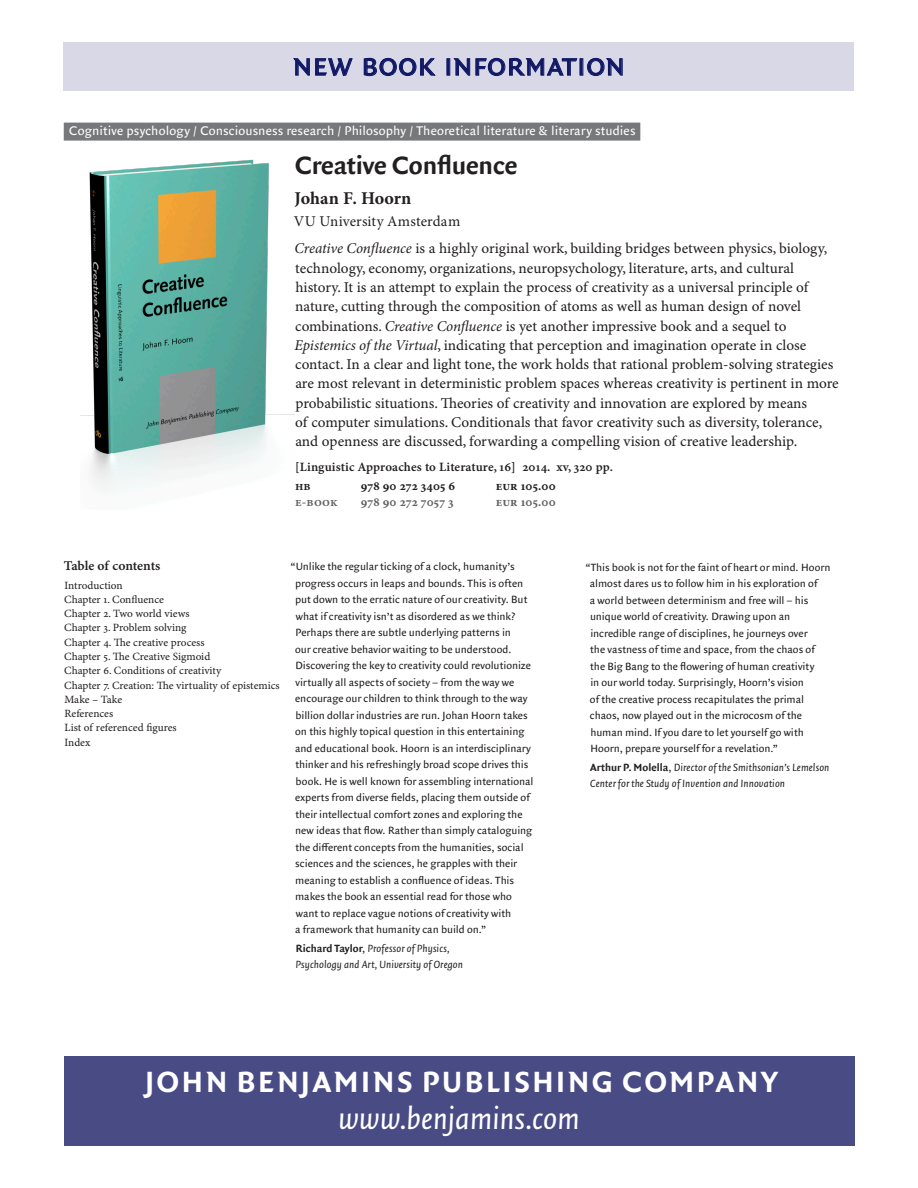
<style>
.page{position:relative;width:918px;height:1188px;background:#fff}
.page>*{position:absolute;margin:0;border:0;box-sizing:border-box;transform-origin:0 0}
.t1{font:33px "Quadraat Sans Small Caps";letter-spacing:.005em;color:#101865}
.t2{font:italic 33px "Quadraat Sans";letter-spacing:-.005em;color:#fff}
.t3{font:700 31.5px "Quadraat Sans";letter-spacing:.085em;color:#fff}
.t4{font:700 27px "Quadraat Sans";letter-spacing:-.005em;color:#231f20}
.authors{font:700 18px "Minion Pro";color:#231f20}
.blurb{font:15px/19.4px "Minion Pro Capt";color:#231f20}
.affiliation{font:15px "Minion Pro";letter-spacing:.01em;color:#231f20}
.subjects{font:13.5px "Quadraat Sans";letter-spacing:.01em;color:#fff}
.toc_heading{font:13.5px "Minion Pro Semibold Capt";letter-spacing:-.01em;color:#231f20}
.series{font:12.75px "Minion Pro Semibold Capt";letter-spacing:.01em;color:#231f20}
.editionworld{font:700 12.75px "Minion Pro";letter-spacing:.01em;color:#231f20}
.edition-e-book{font:700 12.75px "Minion Pro";letter-spacing:.01em;color:#636366}
.edition-e-book-2{font:12.75px "Minion Pro Semibold Capt";color:#636366}
.editionworld-2{font:12.75px "Minion Pro Semibold Capt";color:#231f20}
.quote{font:11.25px/16.5px "Quadraat Sans";letter-spacing:.005em;color:#231f20}
.quotesource{font:italic 11.25px/16.5px "Quadraat Sans";letter-spacing:.01em;color:#231f20}
.toc_title{font:11.1px "Minion Pro Capt";color:#231f20}
.s1{font-family:"Minion Pro";font-style:italic}
.s2{font-weight:700;font-style:normal}
.s3{font-style:normal}
</style>
<div class="page">
<div style="left:64px;top:43px;width:790px;height:48px;background:#d8d8e7"></div>
<svg style="left:293px;top:58px;width:60px;height:18px"></svg>
<svg style="left:364px;top:58px;width:71px;height:18px"></svg>
<svg style="left:453px;top:58px;width:124px;height:18px"></svg>
<svg style="left:587px;top:58px;width:36px;height:18px"></svg>
<div style="left:64px;top:1056px;width:790px;height:89px;background:#494b84"></div>
<div style="left:64px;top:123px;width:576px;height:18px;background:#76787b"></div>
<img style="left:80px;top:159px;width:215px;height:335px">
<p class="t1" style="left:293px;top:46px;width:335px">new book information</p>
<p class="subjects" style="left:69px;top:123px;width:568px">Cognitive psychology / Consciousness research / Philosophy / Theoretical literature &amp; literary studies</p>
<p class="t4" style="left:295px;top:150px;width:224px">Creative Confluence</p>
<p class="authors" style="left:295px;top:186px;width:118px">Johan F. Hoorn</p>
<p class="affiliation" style="left:294px;top:211px;width:168px">VU University Amsterdam</p>
<p class="blurb" style="left:295px;top:240px;width:546px"><span class="s1">Creative Confluence</span> is a highly original work, building bridges between physics, biology, technology, economy, organizations, neuropsychology, literature, arts, and cultural history. It is an attempt to explain the process of creativity as a universal principle of nature, cutting through the composition of atoms as well as human design of novel combinations. <span class="s1">Creative Confluence</span> is yet another impressive book and a sequel to <span class="s1">Epistemics of the Virtual</span>, indicating that perception and imagination operate in close contact. In a clear and light tone, the work holds that rational problem-solving strategies are most relevant in deterministic problem spaces whereas creativity is pertinent in more probabilistic situations. Theories of creativity and innovation are explored by means<br>of computer simulations. Conditionals that favor creativity such as diversity, tolerance, and openness are discussed, forwarding a compelling vision of creative leadership.</p>
<p class="series" style="left:295px;top:459px;width:319px">[Linguistic Approaches to Literature, 16] 2014. xv, 320 pp.</p>
<p class="editionworld-2" style="left:295px;top:478px;width:17px">Hb</p>
<p class="editionworld" style="left:361px;top:477px;width:96px">978 90 272 3405 6</p>
<p class="editionworld" style="left:496px;top:477px;width:61px">EUR 105.00</p>
<p class="edition-e-book-2" style="left:295px;top:494px;width:44px">E-book</p>
<p class="edition-e-book" style="left:361px;top:493px;width:95px">978 90 272 7057 3</p>
<p class="edition-e-book" style="left:496px;top:493px;width:61px">EUR 105.00</p>
<p class="toc_heading" style="left:64px;top:558px;width:98px">Table of contents</p>
<p class="toc_title" style="left:65px;top:578px;width:60px">Introduction</p>
<p class="toc_title" style="left:64px;top:593px;width:101px">Chapter 1. Confluence</p>
<p class="toc_title" style="left:64px;top:607px;width:127px">Chapter 2. Two world views</p>
<p class="toc_title" style="left:64px;top:621px;width:124px">Chapter 3. Problem solving</p>
<p class="toc_title" style="left:64px;top:636px;width:142px">Chapter 4. The creative process</p>
<p class="toc_title" style="left:64px;top:650px;width:148px">Chapter 5. The Creative Sigmoid</p>
<p class="toc_title" style="left:64px;top:664px;width:159px">Chapter 6. Conditions of creativity</p>
<p class="toc_title" style="left:64px;top:678px;width:217px">Chapter 7. Creation: The virtuality of epistemics</p>
<p class="toc_title" style="left:64px;top:693px;width:59px">Make – Take</p>
<p class="toc_title" style="left:65px;top:707px;width:50px">References</p>
<p class="toc_title" style="left:65px;top:721px;width:114px">List of referenced figures</p>
<p class="toc_title" style="left:65px;top:735px;width:27px">Index</p>
<p class="quote" style="left:295px;top:559px;width:240px;text-indent:-4px">“Unlike the regular ticking of a clock, humanity’s progress occurs in leaps and bounds. This is often put down to the erratic nature of our creativity. But what if creativity isn’t as disordered as we think?<br>Perhaps there are subtle underlying patterns in<br>our creative behavior waiting to be understood.<br>Discovering the key to creativity could revolutionize virtually all aspects of society – from the way we encourage our children to think through to the way billion dollar industries are run. Johan Hoorn takes on this highly topical question in this entertaining and educational book. Hoorn is an interdisciplinary thinker and his refreshingly broad scope drives this book. He is well known for assembling international experts from diverse fields, placing them outside of their intellectual comfort zones and exploring the new ideas that flow. Rather than simply cataloguing the different concepts from the humanities, social sciences and the sciences, he grapples with their meaning to establish a confluence of ideas. This makes the book an essential read for those who want to replace vague notions of creativity with<br>a framework that humanity can build on.”</p>
<p class="quotesource" style="left:295px;top:940px;width:169px"><span class="s2">Richard Taylor</span><span class="s3">,</span> Professor of Physics,<br>Psychology and Art, University of Oregon</p>
<p class="quote" style="left:590px;top:559px;width:242px;text-indent:-4px">“This book is not for the faint of heart or mind. Hoorn almost dares us to follow him in his exploration of<br>a world between determinism and free will – his unique world of creativity. Drawing upon an incredible range of disciplines, he journeys over<br>the vastness of time and space, from the chaos of the Big Bang to the flowering of human creativity<br>in our world today. Surprisingly, Hoorn’s vision<br>of the creative process recapitulates the primal chaos, now played out in the microcosm of the human mind. If you dare to let yourself go with Hoorn, prepare yourself for a revelation.”</p>
<p class="quotesource" style="left:590px;top:759px;width:241px"><span class="s2">Arthur P. Molella</span><span class="s3">,</span> Director of the Smithsonian’s Lemelson<br>Center for the Study of Invention and Innovation</p>
<p class="t3" style="left:146px;top:1063px;width:634px">JOHN BENJAMINS PUBLISHING COMPANY</p>
<p class="t2" style="left:338px;top:1101px;width:243px">www.benjamins.com</p>
</div>
